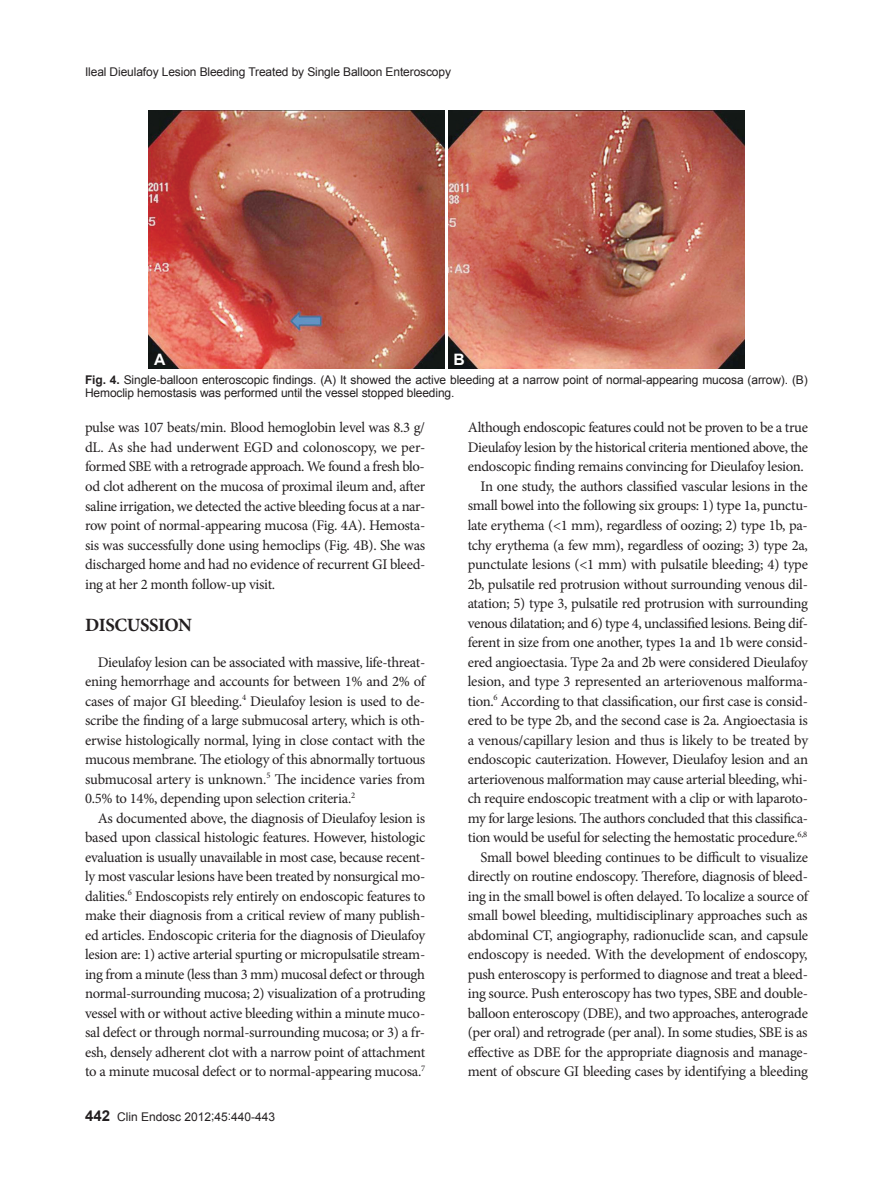
<style>
.page{position:relative;width:893px;height:1191px;background:#fff}
.page>*{position:absolute;margin:0;border:0;box-sizing:border-box;transform-origin:0 0}
.t1{font:700 18.75px "Minion Pro";letter-spacing:-.02em;color:#231f20}
.t2{font:700 15.75px "Arial";color:#fff}
.t3{font:14.7px/19.5px "Minion Pro";letter-spacing:-.02em;color:#231f20;text-align:justify}
.t4{font:12px/13.5px "Arial";letter-spacing:-.01em;color:#231f20}
.s1{font-weight:700}
.s2{font-weight:700;font-size:15px}
</style>
<div class="page">
<img style="left:149px;top:111px;width:295px;height:258px">
<img style="left:449px;top:111px;width:295px;height:258px">
<p class="t4" style="left:85px;top:65px;width:368px">Ileal Dieulafoy Lesion Bleeding Treated by Single Balloon Enteroscopy</p>
<p class="t2" style="left:154px;top:348px;width:13px">A</p>
<p class="t2" style="left:454px;top:348px;width:13px">B</p>
<p class="t4" style="left:85px;top:373px;width:724px"><span class="s1">Fig. 4.</span> Single-balloon enteroscopic findings. (A) It showed the active bleeding at a narrow point of normal-appearing mucosa (arrow). (B)<br>Hemoclip hemostasis was performed until the vessel stopped bleeding.</p>
<p class="t3" style="left:85px;top:418px;width:342px">pulse was 107 beats/min. Blood hemoglobin level was 8.3 g/ dL. As she had underwent EGD and colonoscopy, we per&shy;formed SBE with a retrograde approach. We found a fresh blo&shy;od clot adherent on the mucosa of proximal ileum and, after saline irrigation, we detected the active bleeding focus at a nar&shy;row point of normal-appearing mucosa (Fig. 4A). Hemosta&shy;sis was successfully done using hemoclips (Fig. 4B). She was discharged home and had no evidence of recurrent GI bleed&shy;ing at her 2 month follow-up visit.</p>
<p class="t1" style="left:85px;top:611px;width:109px">DISCUSSION</p>
<p class="t3" style="left:85px;top:652px;width:342px;text-indent:13px">Dieulafoy lesion can be associated with massive, life-threat&shy;ening hemorrhage and accounts for between 1% and 2% of cases of major GI bleeding.<sup>4</sup> Dieulafoy lesion is used to de&shy;scribe the finding of a large submucosal artery, which is oth&shy;erwise histologically normal, lying in close contact with the mucous membrane. The etiology of this abnormally tortuous submucosal artery is unknown.<sup>5</sup> The incidence varies from 0.5% to 14%, depending upon selection criteria.<sup>2</sup></p>
<p class="t3" style="left:85px;top:808px;width:342px;text-indent:13px">As documented above, the diagnosis of Dieulafoy lesion is based upon classical histologic features. However, histologic evaluation is usually unavailable in most case, because recent&shy;ly most vascular lesions have been treated by nonsurgical mo&shy;dalities.<sup>6</sup> Endoscopists rely entirely on endoscopic features to make their diagnosis from a critical review of many publish&shy;ed articles. Endoscopic criteria for the diagnosis of Dieulafoy lesion are: 1) active arterial spurting or micropulsatile stream&shy;ing from a minute (less than 3 mm) mucosal defect or through normal-surrounding mucosa; 2) visualization of a protruding vessel with or without active bleeding within a minute muco&shy;sal defect or through normal-surrounding mucosa; or 3) a fr&shy;esh, densely adherent clot with a narrow point of attachment to a minute mucosal defect or to normal-appearing mucosa.<sup>7</sup></p>
<p class="t4" style="left:85px;top:1110px;width:192px"><span class="s2">442</span> Clin Endosc 2012;45:440-443</p>
<p class="t3" style="left:468px;top:418px;width:342px;text-align:right">Although endoscopic features could not be proven to be a true Dieulafoy lesion by the historical criteria mentioned above, the endoscopic finding remains convincing for Dieulafoy lesion.<br>In one study, the authors classified vascular lesions in the small bowel into the following six groups: 1) type 1a, punctu&shy;late erythema (&lt;1 mm), regardless of oozing; 2) type 1b, pa&shy;tchy erythema (a few mm), regardless of oozing; 3) type 2a, punctulate lesions (&lt;1 mm) with pulsatile bleeding; 4) type 2b, pulsatile red protrusion without surrounding venous dil&shy;atation; 5) type 3, pulsatile red protrusion with surrounding venous dilatation; and 6) type 4, unclassified lesions. Being dif&shy;ferent in size from one another, types 1a and 1b were consid&shy;ered angioectasia. Type 2a and 2b were considered Dieulafoy lesion, and type 3 represented an arteriovenous malforma&shy;tion.<sup>6</sup> According to that classification, our first case is consid&shy;ered to be type 2b, and the second case is 2a. Angioectasia is a venous/capillary lesion and thus is likely to be treated by endoscopic cauterization. However, Dieulafoy lesion and an arteriovenous malformation may cause arterial bleeding, whi&shy;ch require endoscopic treatment with a clip or with laparoto&shy;my for large lesions. The authors concluded that this classifica&shy;tion would be useful for selecting the hemostatic procedure.<sup>6,8<br></sup>Small bowel bleeding continues to be difficult to visualize directly on routine endoscopy. Therefore, diagnosis of bleed&shy;ing in the small bowel is often delayed. To localize a source of small bowel bleeding, multidisciplinary approaches such as abdominal CT, angiography, radionuclide scan, and capsule endoscopy is needed. With the development of endoscopy, push enteroscopy is performed to diagnose and treat a bleed&shy;ing source. Push enteroscopy has two types, SBE and double&shy;balloon enteroscopy (DBE), and two approaches, anterograde (per oral) and retrograde (per anal). In some studies, SBE is as effective as DBE for the appropriate diagnosis and manage&shy;ment of obscure GI bleeding cases by identifying a bleeding</p>
</div>
